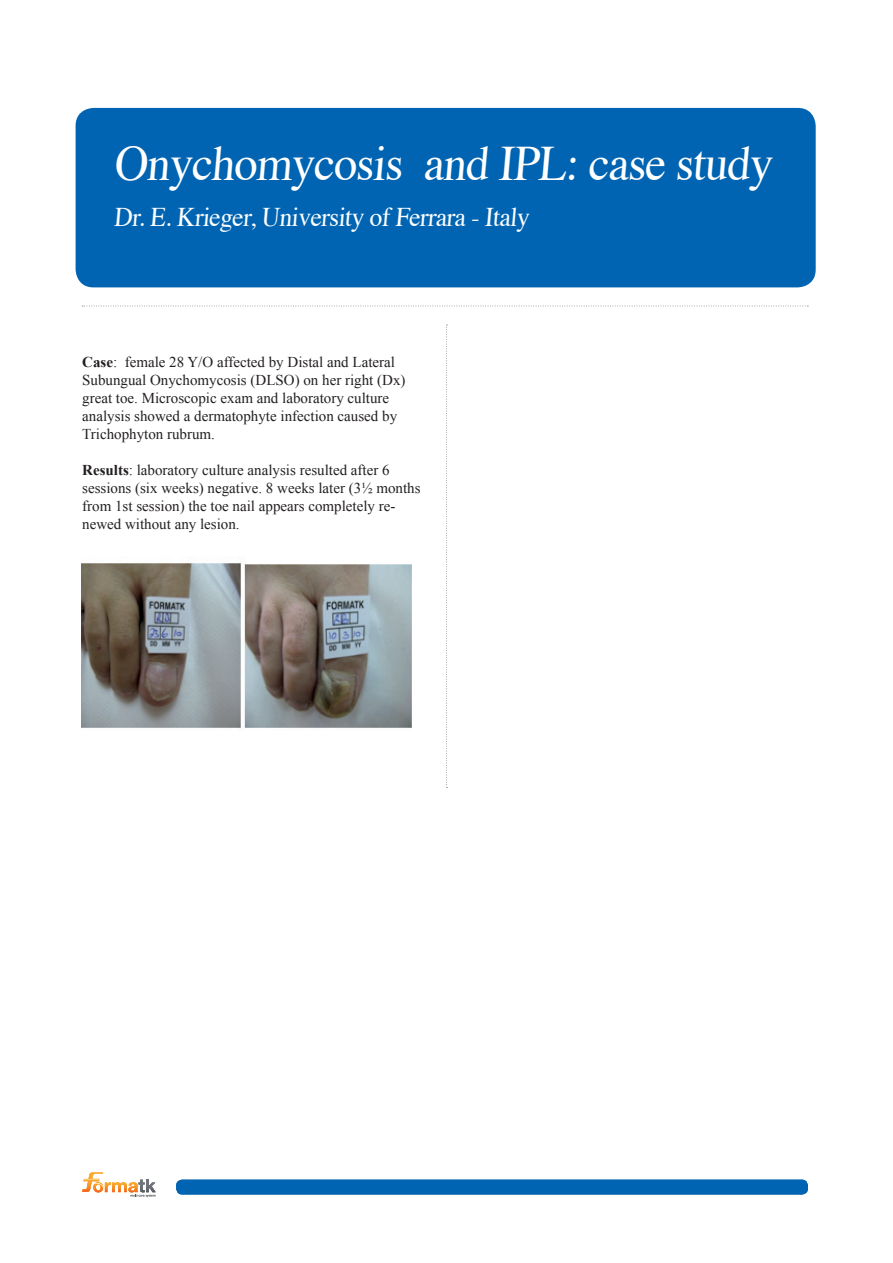
<style>
.page{position:relative;width:893px;height:1263px;background:#fff}
.page>*{position:absolute;margin:0;border:0;box-sizing:border-box;transform-origin:0 0}
.t1{font:49.5px "Times";color:#fff;scale:.94 1}
.t2{font:27px "Times";color:#fff;scale:.94 1}
.t3{font:15px/18px "Times New Roman";color:#231f20}
.s1{font-weight:700}
</style>
<div class="page">
<div style="left:76px;top:108px;width:740px;height:179px;background:#0164b2;border-radius:18px"></div>
<div style="left:176px;top:1179px;width:632px;height:15px;background:#0164b2;border-radius:6px"></div>
<svg style="left:446px;top:325px;width:1px;height:463px"></svg>
<svg style="left:82px;top:306px;width:726px;height:1px"></svg>
<svg style="left:82px;top:1172px;width:74px;height:25px"></svg>
<img style="left:82px;top:563px;width:330px;height:165px">
<h1 class="t1" style="left:114px;top:117px;width:490px">Onychomycosis and IPL</h1>
<h2 class="t2" style="left:250px;top:192px;width:303px">, University of Ferrara - Italy</h2>
<h1 class="t1" style="left:565px;top:117px;width:229px">: case study</h1>
<h2 class="t2" style="left:138px;top:192px;width:126px">.E. Krieger</h2>
<h2 class="t2" style="left:114px;top:192px;width:34px">Dr</h2>
<p class="t3" style="left:125px;top:353px;width:272px">female 28 Y O/ affected by Distal and Lateral</p>
<p class="t3" style="left:82px;top:353px;width:325px"><span class="s1">Case</span>:<br>Subungual Onychomycosis (DLSO) on her right (Dx( great toe. Microscopic exam and laboratory culture analysis showed a dermatophyte infection caused by Trichophyton rubrum.</p>
<p class="t3" style="left:82px;top:461px;width:340px"><span class="s1">Results</span>: laboratory culture analysis resulted after 6 sessions (six weeks) negative 8. weeks later 3( ½ months</p>
<p class="t3" style="left:82px;top:515px;width:159px">newed without any lesion.</p>
<p class="t3" style="left:82px;top:497px;width:315px">from 1st session) the toe nail appears completely re-</p>
</div>
